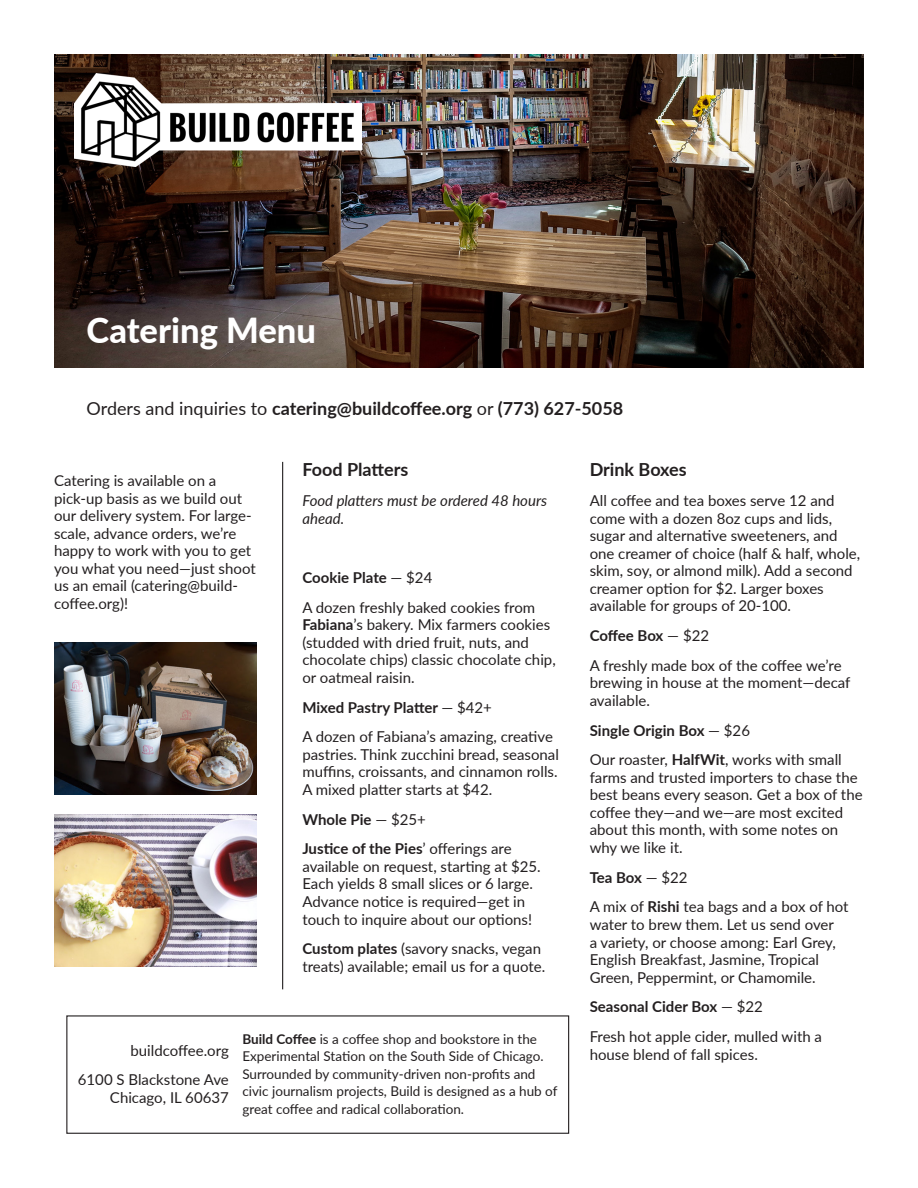
<style>
.page{position:relative;width:918px;height:1188px;background:#fff}
.page>*{position:absolute;margin:0;border:0;box-sizing:border-box;transform-origin:0 0}
.t1{font:800 34.5px "Lato";color:#fff}
.t2{font:700 18px "Lato";color:#231f20}
.t3{font:15px/17.5px "Lato";color:#231f20}
.t4{font:700 15px "Lato";color:#231f20}
.t5{font:italic 15px/17.5px "Lato";color:#231f20}
.t6{font:13.5px/17.5px "Lato";color:#231f20}
.s1{font-weight:400}
.s2{font-weight:700}
</style>
<div class="page">
<img style="left:54px;top:54px;width:810px;height:313px">
<img style="left:75px;top:74px;width:287px;height:92px">
<img style="left:54px;top:814px;width:202px;height:152px">
<div style="left:66px;top:1015px;width:503px;height:119px;border:1px solid #231f20"></div>
<hr style="left:282px;top:462px;width:1px;height:527px;background:#231f20">
<img style="left:54px;top:643px;width:202px;height:152px">
<p class="t1" style="left:87px;top:305px;width:231px">Catering Menu</p>
<p class="t2" style="left:87px;top:395px;width:538px"><span class="s1">Orders and inquiries to</span> catering@buildcoffee.org <span class="s1">or</span> (773) 627-5058</p>
<p class="t3" style="left:54px;top:471px;width:203px">Catering is available on a pick-up basis as we build out our delivery system. For large&shy;scale, advance orders, we’re happy to work with you to get you what you need—just shoot us an email (catering@build&shy;coffee.org)!</p>
<p class="t2" style="left:302px;top:457px;width:108px">Food Platters</p>
<p class="t5" style="left:302px;top:491px;width:246px">Food platters must be ordered 48 hours ahead.</p>
<p class="t4" style="left:302px;top:567px;width:131px">Cookie Plate <span class="s1">— $24</span></p>
<p class="t3" style="left:302px;top:598px;width:255px">A dozen freshly baked cookies from <span class="s2">Fabiana</span>’s bakery. Mix farmers cookies (studded with dried fruit, nuts, and chocolate chips) classic chocolate chip, or oatmeal raisin.</p>
<p class="t4" style="left:302px;top:696px;width:191px">Mixed Pastry Platter <span class="s1">— $42+</span></p>
<p class="t3" style="left:302px;top:727px;width:258px">A dozen of Fabiana’s amazing, creative pastries. Think zucchini bread, seasonal muffins, croissants, and cinnamon rolls.<br>A mixed platter starts at $42.</p>
<p class="t4" style="left:302px;top:808px;width:125px">Whole Pie <span class="s1">— $25+</span></p>
<p class="t3" style="left:302px;top:840px;width:240px"><span class="s2">Justice of the Pies</span>’ offerings are available on request, starting at $25.<br>Each yields 8 small slices or 6 large.<br>Advance notice is required—get in touch to inquire about our options!</p>
<p class="t3" style="left:302px;top:939px;width:244px"><span class="s2">Custom plates</span> (savory snacks, vegan treats) available; email us for a quote.</p>
<p class="t3" style="left:130px;top:1041px;width:100px">buildcoffee.org</p>
<p class="t3" style="left:78px;top:1071px;width:152px;text-align:right">6100 S Blackstone Ave<br>Chicago, IL 60637</p>
<p class="t6" style="left:242px;top:1029px;width:317px"><span class="s2">Build Coffee</span> is a coffee shop and bookstore in the Experimental Station on the South Side of Chicago.<br>Surrounded by community-driven non-profits and civic journalism projects, Build is designed as a hub of great coffee and radical collaboration.</p>
<p class="t2" style="left:590px;top:457px;width:99px">Drink Boxes</p>
<p class="t3" style="left:590px;top:491px;width:272px">All coffee and tea boxes serve 12 and come with a dozen 8oz cups and lids, sugar and alternative sweeteners, and one creamer of choice (half &amp; half, whole, skim, soy, or almond milk). Add a second creamer option for $2. Larger boxes available for groups of 20-100.</p>
<p class="t4" style="left:590px;top:625px;width:121px">Coffee Box <span class="s1">— $22</span></p>
<p class="t3" style="left:590px;top:656px;width:262px">A freshly made box of the coffee we’re brewing in house at the moment—decaf available.</p>
<p class="t4" style="left:590px;top:719px;width:162px">Single Origin Box <span class="s1">— $26</span></p>
<p class="t3" style="left:590px;top:750px;width:274px">Our roaster, <span class="s2">HalfWit</span>, works with small farms and trusted importers to chase the best beans every season. Get a box of the coffee they—and we—are most excited about this month, with some notes on why we like it.</p>
<p class="t4" style="left:590px;top:866px;width:100px">Tea Box <span class="s1">— $22</span></p>
<p class="t3" style="left:590px;top:898px;width:261px">A mix of <span class="s2">Rishi</span> tea bags and a box of hot water to brew them. Let us send over<br>a variety, or choose among: Earl Grey, English Breakfast, Jasmine, Tropical Green, Peppermint, or Chamomile.</p>
<p class="t4" style="left:590px;top:996px;width:175px">Seasonal Cider Box <span class="s1">— $22</span></p>
<p class="t3" style="left:590px;top:1027px;width:234px">Fresh hot apple cider, mulled with a house blend of fall spices.</p>
</div>
